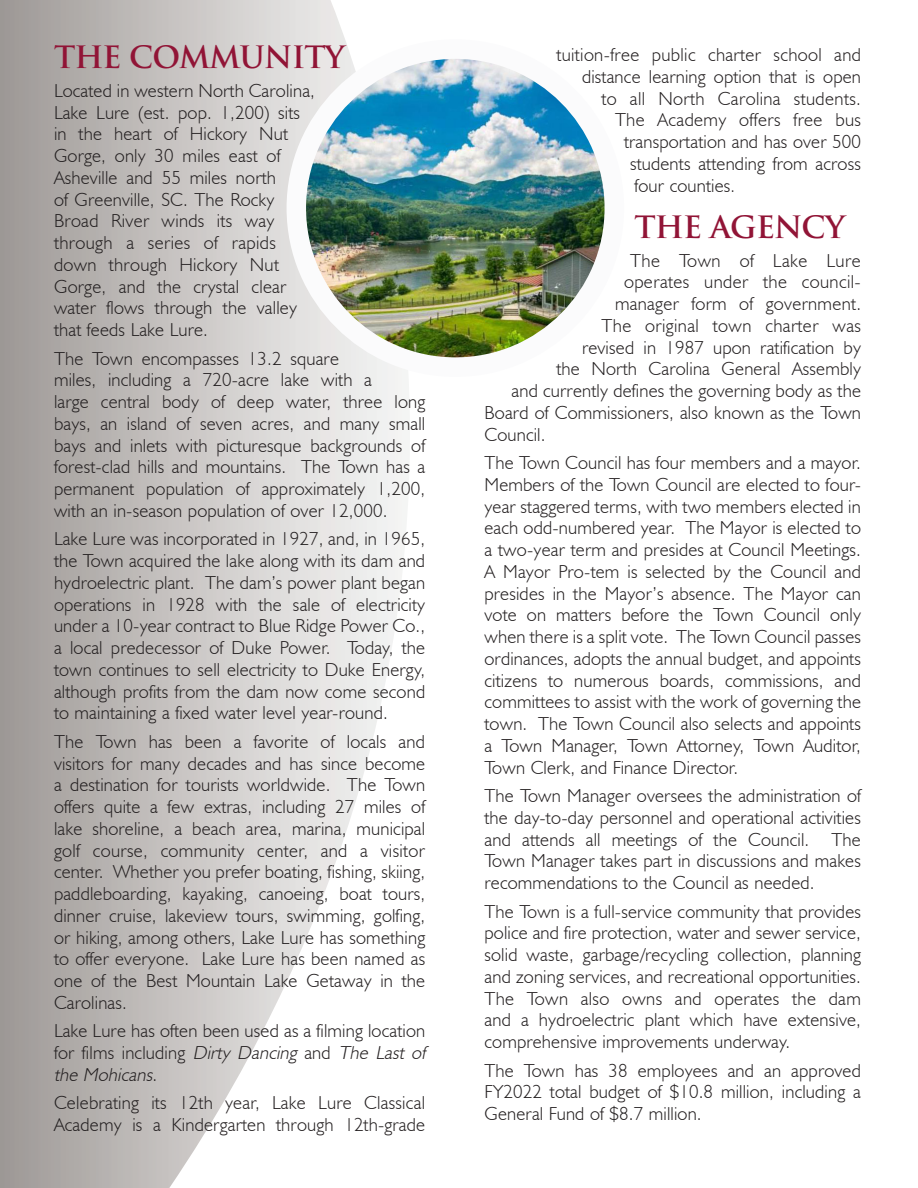
<style>
.page{position:relative;width:918px;height:1188px;background:#fff}
.page>*{position:absolute;margin:0;border:0;box-sizing:border-box;transform-origin:0 0}
.Head{font:700 30px "Trajan";letter-spacing:-.03em;color:#911436}
.Head-2{font:300 18.75px/21.8px "Humanist 521 BT";letter-spacing:.01em;color:#231f20;text-align:justify}
.Head-3{font:300 18.75px "Humanist 521 BT";letter-spacing:.03em;color:#231f20}
.s1{font-style:italic}
.s2{font-size:18px}
</style>
<div class="page">
<img style="left:296px;top:49px;width:318px;height:318px;border-radius:159px">
<div style="left:287px;top:39px;width:337px;height:338px;border:20px solid #fbfbfc;border-radius:50%"></div>
<p class="Head" style="left:54px;top:39px;width:292px">THE COMMUNITY</p>
<p class="Head-2" style="left:54px;top:79px;width:263px;text-align:left">Located in western North Carolina,<br>Lake Lure (est. pop. 1,200) sits in the heart of Hickory Nut<br>Gorge, only 30 miles east of<br>Asheville and 55 miles north<br>of Greenville, SC. The Rocky<br>Broad River winds its way through a series of rapids down through Hickory Nut<br>Gorge, and the crystal clear water flows through the valley that feeds Lake Lure.</p>
<p class="Head-2" style="left:54px;top:347px;width:373px;text-align:left">The Town encompasses 13.2 square<br>miles, including a 720-acre lake with a<br>large central body of deep water, three long bays, an island of seven acres, and many small bays and inlets with picturesque backgrounds of forest-clad hills and mountains. The Town has a permanent population of approximately 1,200, with an in-season population of over 12,000.</p>
<p class="Head-2" style="left:54px;top:528px;width:373px">Lake Lure was incorporated in 1927, and, in 1965, the Town acquired the lake along with its dam and hydroelectric plant. The dam’s power plant began operations in 1928 with the sale of electricity under a 10-year contract to Blue Ridge Power Co., a local predecessor of Duke Power. Today, the town continues to sell electricity to Duke Energy, although profits from the dam now come second to maintaining a fixed water level year-round.</p>
<p class="Head-2" style="left:54px;top:730px;width:373px">The Town has been a favorite of locals and visitors for many decades and has since become a destination for tourists worldwide. The Town offers quite a few extras, including 27 miles of lake shoreline, a beach area, marina, municipal golf course, community center, and a visitor center. Whether you prefer boating, fishing, skiing, paddleboarding, kayaking, canoeing, boat tours, dinner cruise, lakeview tours, swimming, golfing, or hiking, among others, Lake Lure has something to offer everyone. Lake Lure has been named as one of the Best Mountain Lake Getaway in the Carolinas.</p>
<p class="Head-2" style="left:54px;top:1020px;width:373px">Lake Lure has often been used as a filming location for films including <span class="s1">Dirty Dancing</span> and <span class="s1">The Last of the Mohicans</span>.</p>
<p class="Head-2" style="left:54px;top:1092px;width:373px">Celebrating its 12th year, Lake Lure Classical<br>Academy is a Kindergarten through 12th-grade</p>
<p class="Head-2" style="left:556px;top:44px;width:306px">tuition-free public charter school and</p>
<p class="Head-2" style="left:582px;top:65px;width:281px">distance learning option that is open</p>
<p class="Head-2" style="left:602px;top:87px;width:261px">to all North Carolina students.</p>
<p class="Head-2" style="left:615px;top:109px;width:248px">The Academy offers free bus</p>
<p class="Head-2" style="left:624px;top:131px;width:239px">transportation and has over 500</p>
<p class="Head-2" style="left:630px;top:152px;width:232px">students attending from across</p>
<p class="Head-2" style="left:634px;top:174px;width:102px">four counties<span class="s2">.</span></p>
<p class="Head" style="left:634px;top:209px;width:212px">THE AGENCY</p>
<p class="Head-3" style="left:630px;top:249px;width:232px">The Town of Lake Lure</p>
<p class="Head-2" style="left:624px;top:271px;width:238px">operates under the council-</p>
<p class="Head-2" style="left:615px;top:293px;width:248px">manager form of government.</p>
<p class="Head-2" style="left:602px;top:314px;width:261px">The original town charter was</p>
<p class="Head-2" style="left:582px;top:336px;width:280px">revised in 1987 upon ratification by</p>
<p class="Head-2" style="left:556px;top:358px;width:306px">the North Carolina General Assembly</p>
<p class="Head-2" style="left:512px;top:380px;width:351px">and currently defines the governing body as the</p>
<p class="Head-2" style="left:484px;top:401px;width:378px">Board of Commissioners, also known as the Town</p>
<p class="Head-2" style="left:484px;top:423px;width:63px">Council.</p>
<p class="Head-2" style="left:484px;top:452px;width:378px">The Town Council has four members and a mayor.<br>Members of the Town Council are elected to four&shy;year staggered terms, with two members elected in each odd-numbered year. The Mayor is elected to a two-year term and presides at Council Meetings.<br>A Mayor Pro-tem is selected by the Council and presides in the Mayor’s absence. The Mayor can vote on matters before the Town Council only when there is a split vote. The Town Council passes ordinances, adopts the annual budget, and appoints citizens to numerous boards, commissions, and committees to assist with the work of governing the town. The Town Council also selects and appoints a Town Manager, Town Attorney, Town Auditor, Town Clerk, and Finance Director.</p>
<p class="Head-2" style="left:484px;top:785px;width:378px">The Town Manager oversees the administration of the day-to-day personnel and operational activities and attends all meetings of the Council. The Town Manager takes part in discussions and makes recommendations to the Council as needed.</p>
<p class="Head-2" style="left:484px;top:900px;width:378px">The Town is a full-service community that provides police and fire protection, water and sewer service, solid waste, garbage/recycling collection, planning and zoning services, and recreational opportunities.<br>The Town also owns and operates the dam and a hydroelectric plant which have extensive, comprehensive improvements underway.</p>
<p class="Head-2" style="left:484px;top:1059px;width:378px">The Town has 38 employees and an approved FY2022 total budget of $10.8 million, including a General Fund of $8.7 million.</p>
</div>
